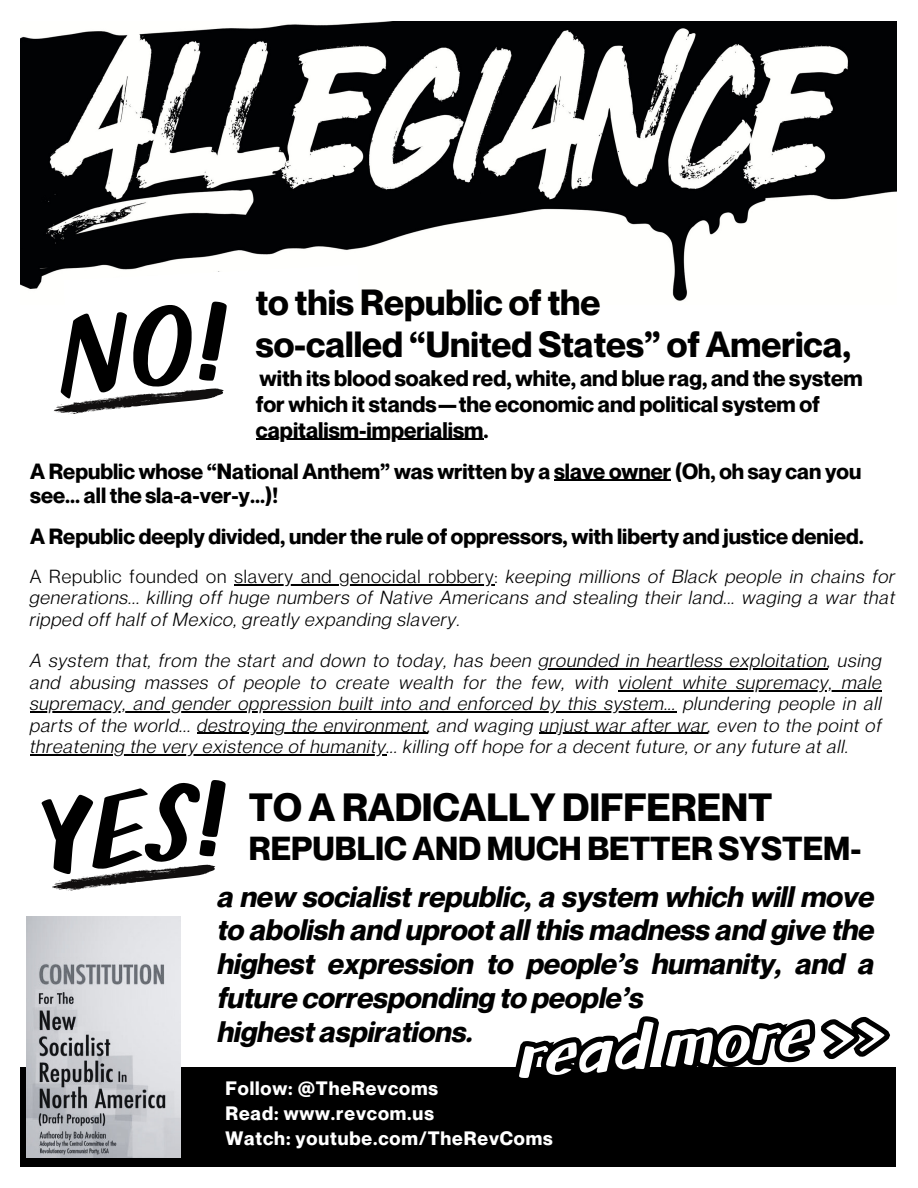
<style>
.page{position:relative;width:918px;height:1188px;background:#fff}
.page>*{position:absolute;margin:0;border:0;box-sizing:border-box;transform-origin:0 0}
.t1{font:700 107.4px "Walls";color:#000}
.t2{font:700 64.95px "Walls";color:#fff}
.t3{font:700 38.55px "Neue Montreal";color:#000}
.t4{font:700 35.7px "Neue Montreal";color:#000}
.t5{font:700 32.55px "Neue Montreal";color:#000}
.t6{font:italic 700 29.1px/33.8px "Neue Montreal";color:#000;text-align:justify}
.t7{font:700 22.2px/25.8px "Neue Montreal";color:#000}
.t8{font:700 21.6px/24.8px "Neue Montreal";color:#000}
.t9{font:700 19.05px "Neue Montreal";letter-spacing:.045em;color:#fff}
.t10{font:italic 18.6px/21.3px "Neue Montreal";letter-spacing:.045em;color:#000;text-align:justify}
.s1{font-style:normal}
</style>
<div class="page">
<img style="left:21px;top:22px;width:875px;height:279px">
<svg style="left:63px;top:264px;width:309px;height:175px"></svg>
<svg style="left:52px;top:864px;width:164px;height:27px"></svg>
<div style="left:21px;top:1067px;width:875px;height:99px;background:#000"></div>
<img style="left:27px;top:917px;width:154px;height:240px">
<hr style="left:256px;top:439px;width:227px;height:1px;background:#000">
<hr style="left:554px;top:480px;width:117px;height:1px;background:#000">
<hr style="left:234px;top:584px;width:260px;height:1px;background:#000">
<hr style="left:539px;top:669px;width:289px;height:1px;background:#000">
<hr style="left:619px;top:690px;width:263px;height:1px;background:#000">
<hr style="left:30px;top:711px;width:646px;height:1px;background:#000">
<hr style="left:197px;top:733px;width:231px;height:1px;background:#000">
<hr style="left:540px;top:733px;width:168px;height:1px;background:#000">
<hr style="left:30px;top:754px;width:357px;height:1px;background:#000">
<svg style="left:515px;top:1016px;width:375px;height:51px"></svg>
<svg style="left:52px;top:299px;width:183px;height:117px"></svg>
<p class="t4" style="left:256px;top:280px;width:346px">to this Republic of the</p>
<p class="t4" style="left:256px;top:322px;width:597px">so-called “United States” of America,</p>
<p class="t7" style="left:256px;top:365px;width:608px">with its blood soaked red, white, and blue rag, and the system for which it stands—the economic and political system of capitalism-imperialism.</p>
<p class="t8" style="left:30px;top:458px;width:833px">A Republic whose “National Anthem” was written by a slave owner (Oh, oh say can you see... all the sla-a-ver-y...)!</p>
<p class="t8" style="left:30px;top:523px;width:835px">A Republic deeply divided, under the rule of oppressors, with liberty and justice denied.</p>
<p class="t10" style="left:30px;top:565px;width:867px"><span class="s1">A Republic founded on slavery and genocidal robbery:</span> keeping millions of Black people in chains for generations... killing off huge numbers of Native Americans and stealing their land... waging a war that ripped off half of Mexico, greatly expanding slavery.</p>
<p class="t10" style="left:30px;top:650px;width:853px">A system that, from the start and down to today, has been grounded in heartless exploitation, using and abusing masses of people to create wealth for the few, with violent white supremacy, male supremacy, and gender oppression built into and enforced by this system... plundering people in all parts of the world... destroying the environment, and waging unjust war after war, even to the point of threatening the very existence of humanity... killing off hope for a decent future, or any future at all.</p>
<p class="t3" style="left:249px;top:783px;width:525px">TO A RADICALLY DIFFERENT</p>
<p class="t5" style="left:249px;top:829px;width:614px">REPUBLIC AND MUCH BETTER SYSTEM-</p>
<p class="t6" style="left:218px;top:879px;width:658px">a new socialist republic, a system which will move to abolish and uproot all this madness and give the highest expression to people’s humanity, and a future corresponding to people’s</p>
<p class="t6" style="left:218px;top:1014px;width:257px">highest aspirations.</p>
<p class="t2" style="left:516px;top:1017px;width:370px;rotate:-4deg">read more &gt;&gt;</p>
<p class="t9" style="left:225px;top:1077px;width:214px">Follow: @TheRevcoms</p>
<p class="t9" style="left:225px;top:1102px;width:210px">Read: www.revcom.us</p>
<p class="t9" style="left:225px;top:1126px;width:329px">Watch: youtube.com/TheRevComs</p>
<p class="t1" style="left:30px;top:778px;width:194px;rotate:-7deg">YES!</p>
</div>
